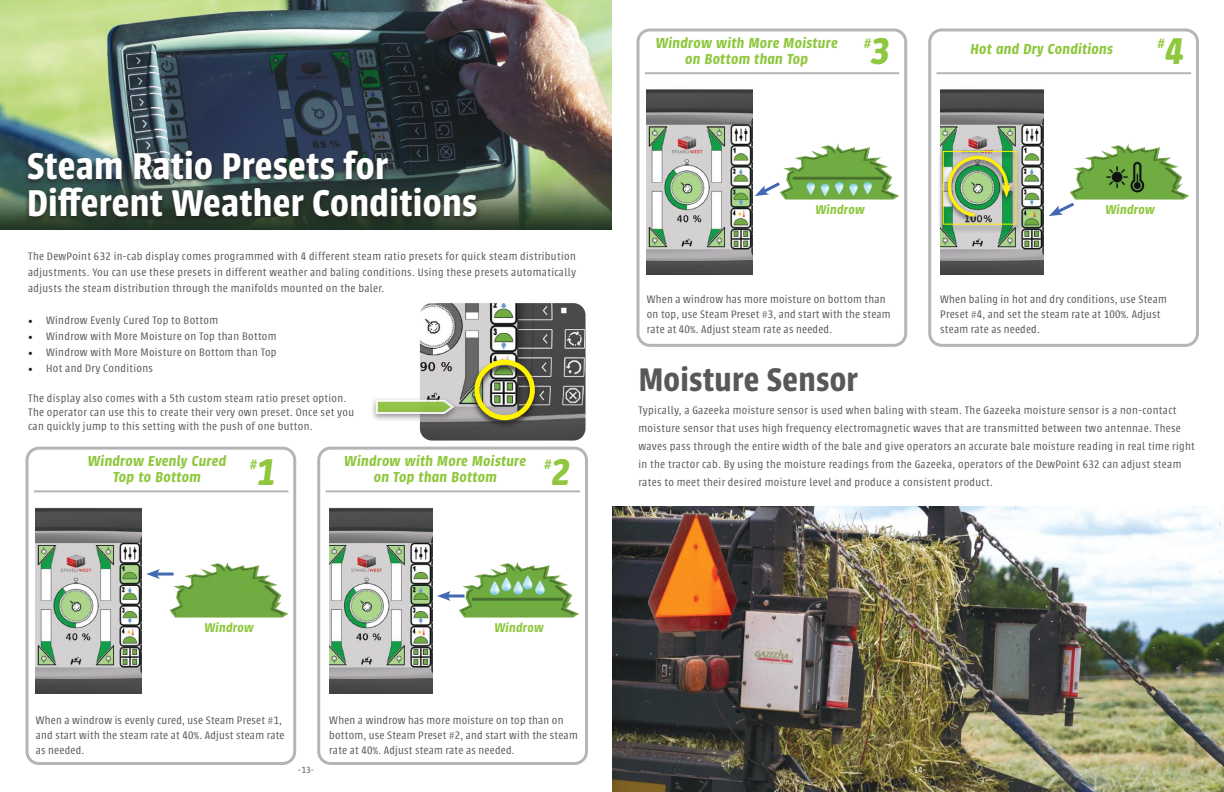
<style>
.page{position:relative;width:1224px;height:792px;background:#fff}
.page>*{position:absolute;margin:0;border:0;box-sizing:border-box;transform-origin:0 0}
.t1{font:600 41px/37px "Urbana";letter-spacing:.01em;color:#fff}
.t2{font:italic 600 41px "Urbana";color:#8fc73e}
.t3{font:600 36px "Urbana";letter-spacing:.01em;color:#5a5758}
.t4{font:italic 600 16px/16px "Urbana";letter-spacing:.02em;color:#8fc73e;text-align:center}
.t5{font:italic 600 14px "Urbana";letter-spacing:.02em;color:#8fc73e}
.t6{font:300 12px/15px "Urbana";letter-spacing:.03em;color:#5a5758}
.t7{font:300 10px "Urbana";color:#5a5758}
.t8{font:300 10px "Urbana";color:#fff}
.s1{font-family:"Minion Pro";font-weight:400;color:#241f1f}
</style>
<div class="page">
<img style="left:0;top:0;width:612px;height:230px">
<img style="left:612px;top:506px;width:612px;height:286px">
<img style="left:420px;top:303px;width:166px;height:138px">
<div style="left:317px;top:447px;width:271px;height:318px;border:3px solid #b5b5b6;border-radius:12px"></div>
<div style="left:928px;top:28px;width:271px;height:319px;border:3px solid #b5b5b6;border-radius:12px"></div>
<hr style="left:326px;top:490px;width:254px;height:2px;background:#b5b5b6">
<hr style="left:937px;top:72px;width:254px;height:2px;background:#b5b5b6">
<div style="left:26px;top:447px;width:270px;height:318px;border:3px solid #b5b5b6;border-radius:12px"></div>
<div style="left:636px;top:28px;width:271px;height:319px;border:3px solid #b5b5b6;border-radius:12px"></div>
<img style="left:160px;top:554px;width:137px;height:72px">
<img style="left:782px;top:136px;width:126px;height:72px">
<hr style="left:34px;top:490px;width:254px;height:2px;background:#b5b5b6">
<hr style="left:645px;top:72px;width:254px;height:2px;background:#b5b5b6">
<img style="left:329px;top:507px;width:104px;height:186px">
<img style="left:940px;top:89px;width:104px;height:186px">
<img style="left:451px;top:554px;width:137px;height:72px">
<img style="left:1070px;top:136px;width:129px;height:72px">
<div style="left:370px;top:397px;width:89px;height:25px;background:#241f1f;opacity:.45"></div>
<svg style="left:375px;top:399px;width:81px;height:16px"></svg>
<img style="left:469px;top:358px;width:71px;height:71px">
<div style="left:474px;top:360px;width:61px;height:60px;border:5px solid #fff300;border-radius:50%"></div>
<img style="left:36px;top:507px;width:106px;height:186px">
<img style="left:647px;top:89px;width:106px;height:186px">
<hr style="left:155px;top:573px;width:19px;height:3px;background:#4469b3">
<svg style="left:146px;top:569px;width:14px;height:10px"></svg>
<hr style="left:445px;top:594px;width:19px;height:3px;background:#4469b3">
<svg style="left:437px;top:591px;width:14px;height:10px"></svg>
<svg style="left:1049px;top:200px;width:28px;height:16px"></svg>
<svg style="left:755px;top:180px;width:28px;height:16px"></svg>
<div style="left:937px;top:149px;width:85px;height:84px;background:#241f1f;opacity:.85"></div>
<img style="left:945px;top:153px;width:69px;height:70px">
<div style="left:943px;top:151px;width:73px;height:74px;border:1px solid #fff300"></div>
<div style="left:23px;top:147px;width:459px;height:77px;background:#241f1f;opacity:.8"></div>
<h1 class="t1" style="left:27px;top:148px;width:452px">Steam Ratio Presets for<br>Different Weather Conditions</h1>
<p class="t6" style="left:28px;top:249px;width:549px;line-height:16px;text-align:justify">The DewPoint 632 in-cab display comes programmed with 4 different steam ratio presets for quick steam distribution adjustments. You can use these presets in different weather and baling conditions. Using these presets automatically adjusts the steam distribution through the manifolds mounted on the baler.</p>
<p class="t6" style="left:28px;top:313px;width:192px"><span class="s1">•</span> Windrow Evenly Cured Top to Bottom</p>
<p class="t6" style="left:28px;top:329px;width:250px"><span class="s1">•</span> Windrow with More Moisture on Top than Bottom</p>
<p class="t6" style="left:28px;top:345px;width:250px"><span class="s1">•</span> Windrow with More Moisture on Bottom than Top</p>
<p class="t6" style="left:28px;top:361px;width:127px"><span class="s1">•</span> Hot and Dry Conditions</p>
<p class="t6" style="left:28px;top:392px;width:328px;line-height:14px">The display also comes with a 5th custom steam ratio preset option.<br>The operator can use this to create their very own preset. Once set you can quickly jump to this setting with the push of one button.</p>
<h3 class="t4" style="left:88px;top:453px;width:140px">Windrow Evenly Cured<br>Top to Bottom</h3>
<h3 class="t4" style="left:250px;top:456px;width:9px">#</h3>
<h1 class="t2" style="left:257px;top:450px;width:20px">1</h1>
<h3 class="t4" style="left:544px;top:456px;width:9px">#</h3>
<h1 class="t2" style="left:552px;top:450px;width:20px">2</h1>
<h3 class="t4" style="left:344px;top:453px;width:183px">Windrow with More Moisture on Top than Bottom</h3>
<p class="t5" style="left:204px;top:620px;width:51px">Windrow</p>
<p class="t6" style="left:36px;top:713px;width:250px">When a windrow is evenly cured, use Steam Preset #1, and start with the steam rate at 40%. Adjust steam rate as needed.</p>
<p class="t5" style="left:494px;top:620px;width:51px">Windrow</p>
<p class="t6" style="left:329px;top:713px;width:250px">When a windrow has more moisture on top than on bottom, use Steam Preset #2, and start with the steam rate at 40%. Adjust steam rate as needed.</p>
<h3 class="t4" style="left:656px;top:35px;width:183px">Windrow with More Moisture on Bottom than Top</h3>
<h3 class="t4" style="left:864px;top:35px;width:9px">#</h3>
<h1 class="t2" style="left:871px;top:28px;width:20px">3</h1>
<h3 class="t4" style="left:1158px;top:35px;width:9px">#</h3>
<h1 class="t2" style="left:1165px;top:28px;width:20px">4</h1>
<h3 class="t4" style="left:970px;top:42px;width:144px">Hot and Dry Conditions</h3>
<p class="t5" style="left:815px;top:201px;width:51px">Windrow</p>
<p class="t6" style="left:647px;top:292px;width:245px">When a windrow has more moisture on bottom than on top, use Steam Preset #3, and start with the steam rate at 40%. Adjust steam rate as needed.</p>
<h2 class="t3" style="left:639px;top:359px;width:220px">Moisture Sensor</h2>
<p class="t5" style="left:1105px;top:201px;width:51px">Windrow</p>
<p class="t6" style="left:940px;top:292px;width:228px">When baling in hot and dry conditions, use Steam<br>Preset #4, and set the steam rate at 100%. Adjust steam rate as needed.</p>
<p class="t6" style="left:638px;top:402px;width:558px;line-height:18px">Typically, a Gazeeka moisture sensor is used when baling with steam. The Gazeeka moisture sensor is a non-contact moisture sensor that uses high frequency electromagnetic waves that are transmitted between two antennae. These waves pass through the entire width of the bale and give operators an accurate bale moisture reading in real time right in the tractor cab. By using the moisture readings from the Gazeeka, operators of the DewPoint 632 can adjust steam rates to meet their desired moisture level and produce a consistent product.</p>
<p class="t7" style="left:298px;top:764px;width:18px">-13-</p>
<p class="t8" style="left:910px;top:764px;width:18px">-14-</p>
</div>
